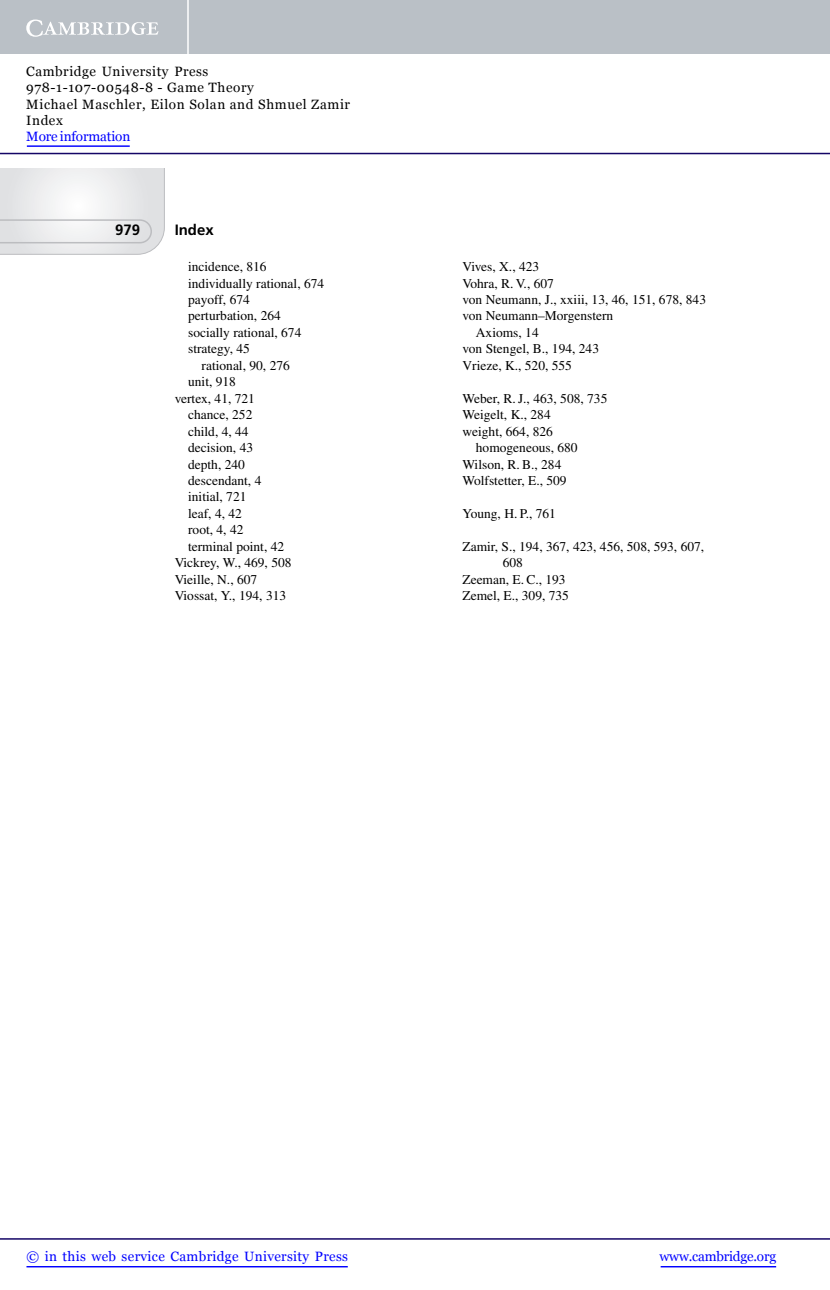
<style>
.page{position:relative;width:830px;height:1290px;background:#fff}
.page>*{position:absolute;margin:0;border:0;box-sizing:border-box;transform-origin:0 0}
.t1{font:700 15px "Frutiger";color:#000}
.t2{font:13.5px "Times";color:#000}
.t3{font:13.5px/16.2px "Georgia";letter-spacing:.045em;color:#000}
.t4{font:13.5px "Georgia";letter-spacing:.025em;color:#00f}
.t5{font:13.5px "Georgia";letter-spacing:-.015em;color:#00f}
.t6{font:13.5px "Georgia";letter-spacing:-.01em;color:#00f}
</style>
<div class="page">
<svg style="left:0;top:169px;width:165px;height:86px"></svg>
<div style="left:0;top:0;width:829px;height:54px;background:#bac0c6"></div>
<svg style="left:26px;top:20px;width:132px;height:17px"></svg>
<hr style="left:187px;top:0;width:2px;height:54px;background:#fff">
<hr style="left:0;top:153px;width:829px;height:1px;background:#150666">
<hr style="left:27px;top:145px;width:103px;height:2px;background:#00f">
<hr style="left:660px;top:1265px;width:115px;height:2px;background:#00f">
<hr style="left:0;top:1237px;width:829px;height:2px;background:#150666">
<hr style="left:26px;top:1265px;width:321px;height:2px;background:#00f">
<p class="t3" style="left:26px;top:64px;width:325px">Cambridge University Press<br>978-1-107-00548-8 - Game Theory<br>Michael Maschler, Eilon Solan and Shmuel Zamir<br>Index</p>
<p class="t6" style="left:26px;top:128px;width:105px">More information</p>
<p class="t1" style="left:115px;top:224px;width:26px">979</p>
<p class="t1" style="left:174px;top:224px;width:41px">Index</p>
<p class="t2" style="left:188px;top:261px;width:80px">incidence, 816</p>
<p class="t2" style="left:188px;top:278px;width:138px">individually rational, 674</p>
<p class="t2" style="left:188px;top:294px;width:63px">payoff, 674</p>
<p class="t2" style="left:188px;top:311px;width:94px">perturbation, 264</p>
<p class="t2" style="left:188px;top:327px;width:115px">socially rational, 674</p>
<p class="t2" style="left:188px;top:344px;width:63px">strategy, 45</p>
<p class="t2" style="left:201px;top:360px;width:90px">rational, 90, 276</p>
<p class="t2" style="left:188px;top:377px;width:49px">unit, 918</p>
<p class="t2" style="left:174px;top:393px;width:82px">vertex, 41, 721</p>
<p class="t2" style="left:188px;top:409px;width:66px">chance, 252</p>
<p class="t2" style="left:188px;top:426px;width:62px">child, 4, 44</p>
<p class="t2" style="left:188px;top:442px;width:67px">decision, 43</p>
<p class="t2" style="left:188px;top:459px;width:58px">depth, 240</p>
<p class="t2" style="left:188px;top:475px;width:75px">descendant, 4</p>
<p class="t2" style="left:188px;top:492px;width:60px">initial, 721</p>
<p class="t2" style="left:188px;top:508px;width:55px">leaf, 4, 42</p>
<p class="t2" style="left:188px;top:525px;width:57px">root, 4, 42</p>
<p class="t2" style="left:188px;top:541px;width:98px">terminal point, 42</p>
<p class="t2" style="left:174px;top:557px;width:118px">Vickrey, W., 469, 508</p>
<p class="t2" style="left:174px;top:574px;width:84px">Vieille, N., 607</p>
<p class="t2" style="left:174px;top:590px;width:113px">Viossat, Y., 194, 313</p>
<p class="t2" style="left:462px;top:261px;width:78px">Vives, X., 423</p>
<p class="t2" style="left:462px;top:278px;width:93px">Vohra, R. V., 607</p>
<p class="t2" style="left:462px;top:294px;width:245px">von Neumann, J., xxiii, 13, 46, 151, 678, 843</p>
<p class="t2" style="left:462px;top:311px;width:152px">von Neumann–Morgenstern</p>
<p class="t2" style="left:475px;top:327px;width:64px">Axioms, 14</p>
<p class="t2" style="left:462px;top:344px;width:138px">von Stengel, B., 194, 243</p>
<p class="t2" style="left:462px;top:360px;width:111px">Vrieze, K., 520, 555</p>
<p class="t2" style="left:462px;top:393px;width:146px">Weber, R. J., 463, 508, 735</p>
<p class="t2" style="left:462px;top:409px;width:90px">Weigelt, K., 284</p>
<p class="t2" style="left:462px;top:426px;width:92px">weight, 664, 826</p>
<p class="t2" style="left:475px;top:442px;width:103px">homogeneous, 680</p>
<p class="t2" style="left:462px;top:459px;width:100px">Wilson, R. B., 284</p>
<p class="t2" style="left:462px;top:475px;width:106px">Wolfstetter, E., 509</p>
<p class="t2" style="left:462px;top:508px;width:95px">Young, H. P., 761</p>
<p class="t2" style="left:462px;top:541px;width:243px">Zamir, S., 194, 367, 423, 456, 508, 593, 607,</p>
<p class="t2" style="left:502px;top:557px;width:22px">608</p>
<p class="t2" style="left:462px;top:574px;width:105px">Zeeman, E. C., 193</p>
<p class="t2" style="left:462px;top:590px;width:108px">Zemel, E., 309, 735</p>
<p class="t4" style="left:26px;top:1247px;width:323px">© in this web service Cambridge University Press</p>
<p class="t5" style="left:659px;top:1247px;width:118px">www.cambridge.org</p>
</div>
